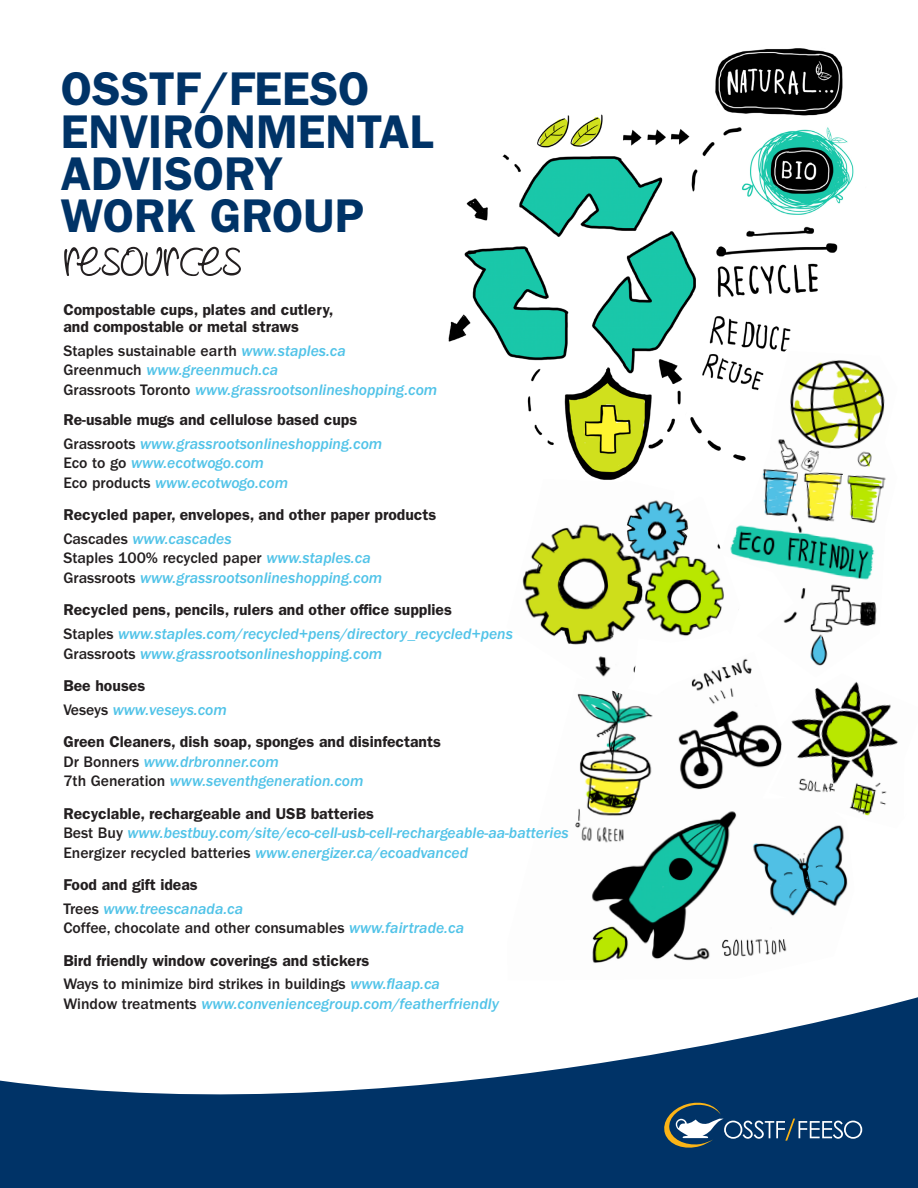
<style>
.page{position:relative;width:918px;height:1188px;background:#fff}
.page>*{position:absolute;margin:0;border:0;box-sizing:border-box;transform-origin:0 0}
.t1{font:54px "Drawing with markers";color:#231f20}
.t2{font:600 47.55px "ITC Franklin Gothic Std";color:#003367}
.t3{font:15.75px "ITC Franklin Gothic Std Med It";color:#51c3e8}
.t4{font:600 15.75px "ITC Franklin Gothic Std";color:#231f20}
.t5{font:500 15.75px "ITC Franklin Gothic Std";color:#231f20}
.s1{font-family:"ITC Franklin Gothic Std Med It";font-weight:400;color:#51c3e8}
.s2{font-family:"ITC Franklin Gothic Std";font-weight:500;color:#231f20}
</style>
<div class="page">
<img style="left:575px;top:694px;width:273px;height:269px">
<img style="left:522px;top:500px;width:212px;height:194px">
<img style="left:672px;top:48px;width:182px;height:463px">
<img style="left:720px;top:351px;width:166px;height:327px">
<img style="left:769px;top:674px;width:129px;height:154px">
<svg style="left:0;top:997px;width:918px;height:191px;fill:#003367"></svg>
<svg style="left:661px;top:1100px;width:201px;height:51px;background:#264e74"></svg>
<img style="left:448px;top:104px;width:255px;height:378px">
<p class="t2" style="left:61px;top:61px;width:310px">OSSTF/FEESO</p>
<p class="t2" style="left:61px;top:103px;width:374px">ENVIRONMENTAL</p>
<p class="t2" style="left:61px;top:145px;width:224px">ADVISORY</p>
<p class="t2" style="left:61px;top:188px;width:305px">WORK GROUP</p>
<p class="t1" style="left:64px;top:221px;width:179px">resources</p>
<p class="t4" style="left:63px;top:301px;width:272px">Compostable cups, plates and cutlery,</p>
<p class="t4" style="left:63px;top:317px;width:237px">and compostable or metal straws</p>
<p class="t5" style="left:63px;top:342px;width:284px">Staples sustainable earth <span class="s1">www.staples.ca</span></p>
<p class="t3" style="left:63px;top:361px;width:216px"><span class="s2">Greenmuch</span> www.greenmuch.ca</p>
<p class="t3" style="left:63px;top:381px;width:376px"><span class="s2">Grassroots Toronto</span> www.grassrootsonlineshopping.com</p>
<p class="t4" style="left:63px;top:410px;width:295px">Re-usable mugs and cellulose based cups</p>
<p class="t3" style="left:63px;top:435px;width:321px"><span class="s2">Grassroots</span> www.grassrootsonlineshopping.com</p>
<p class="t3" style="left:63px;top:454px;width:202px"><span class="s2">Eco to go</span> www.ecotwogo.com</p>
<p class="t3" style="left:63px;top:474px;width:226px"><span class="s2">Eco products</span> www.ecotwogo.com</p>
<p class="t4" style="left:63px;top:505px;width:374px">Recycled paper, envelopes, and other paper products</p>
<p class="t3" style="left:63px;top:530px;width:170px"><span class="s2">Cascades</span> www.cascades</p>
<p class="t5" style="left:63px;top:549px;width:309px">Staples 100% recycled paper <span class="s1">www.staples.ca</span></p>
<p class="t3" style="left:63px;top:569px;width:321px"><span class="s2">Grassroots</span> www.grassrootsonlineshopping.com</p>
<p class="t4" style="left:63px;top:600px;width:390px">Recycled pens, pencils, rulers and other office supplies</p>
<p class="t3" style="left:63px;top:625px;width:451px"><span class="s2">Staples</span> www.staples.com/recycled+pens/directory_recycled+pens</p>
<p class="t3" style="left:63px;top:644px;width:321px"><span class="s2">Grassroots</span> www.grassrootsonlineshopping.com</p>
<p class="t4" style="left:63px;top:676px;width:83px">Bee houses</p>
<p class="t3" style="left:63px;top:701px;width:165px"><span class="s2">Veseys</span> www.veseys.com</p>
<p class="t4" style="left:63px;top:732px;width:379px">Green Cleaners, dish soap, sponges and disinfectants</p>
<p class="t3" style="left:63px;top:753px;width:217px"><span class="s2">Dr Bonners</span> www.drbronner.com</p>
<p class="t3" style="left:63px;top:772px;width:302px"><span class="s2">7th Generation</span> www.seventhgeneration.com</p>
<p class="t4" style="left:63px;top:804px;width:312px">Recyclable, rechargeable and USB batteries</p>
<p class="t3" style="left:63px;top:824px;width:507px"><span class="s2">Best Buy</span> www.bestbuy.com/site/eco-cell-usb-cell-rechargeable-aa-batteries</p>
<p class="t3" style="left:63px;top:843px;width:406px"><span class="s2">Energizer recycled batteries</span> www.energizer.ca/ecoadvanced</p>
<p class="t4" style="left:63px;top:875px;width:136px">Food and gift ideas</p>
<p class="t3" style="left:63px;top:900px;width:181px"><span class="s2">Trees</span> www.treescanada.ca</p>
<p class="t5" style="left:63px;top:919px;width:402px">Coffee, chocolate and other consumables <span class="s1">www.fairtrade.ca</span></p>
<p class="t4" style="left:63px;top:951px;width:308px">Bird friendly window coverings and stickers</p>
<p class="t5" style="left:63px;top:975px;width:378px">Ways to minimize bird strikes in buildings <span class="s1">www.flaap.ca</span></p>
<p class="t3" style="left:63px;top:995px;width:437px"><span class="s2">Window treatments</span> www.conveniencegroup.com/featherfriendly</p>
</div>
